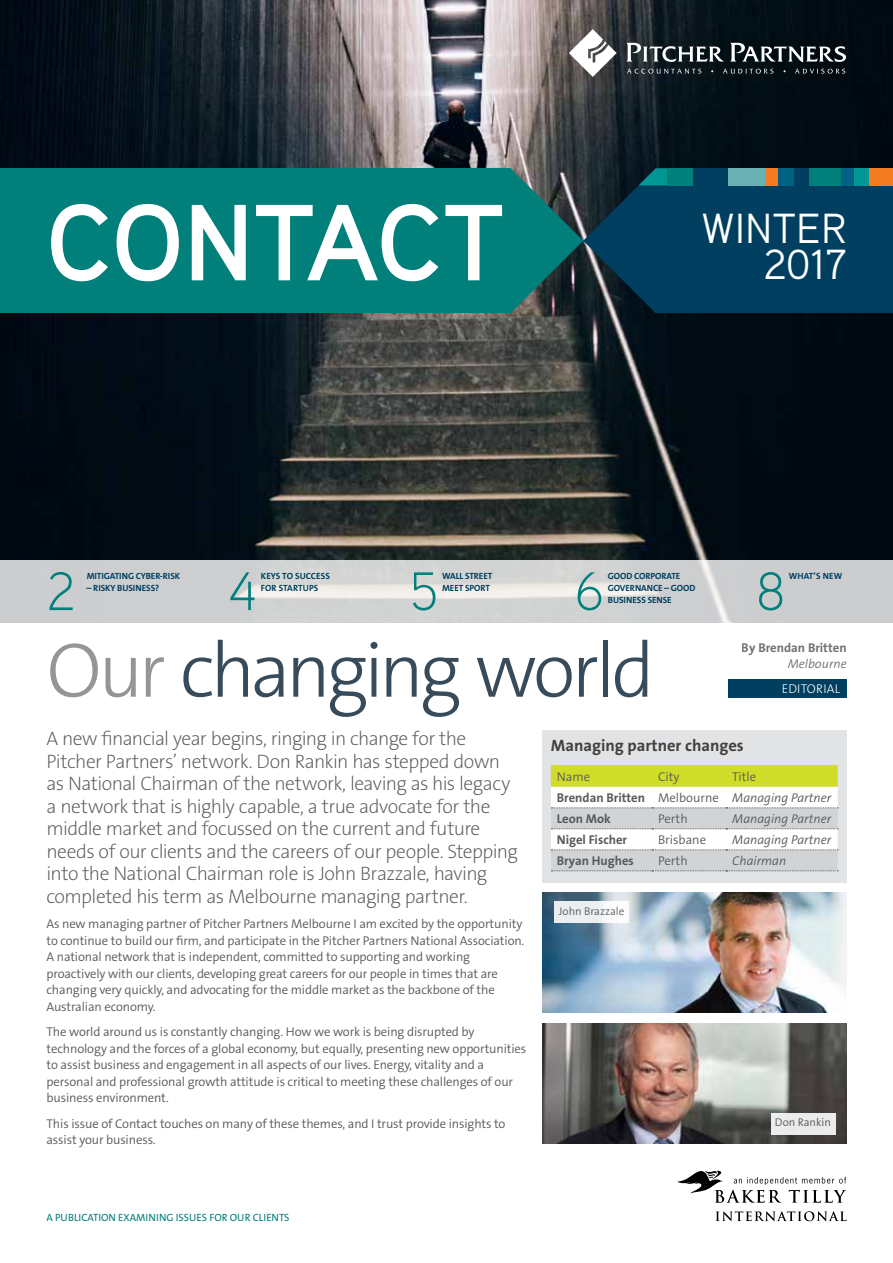
<style>
.page{position:relative;width:893px;height:1263px;background:#fff}
.page>*{position:absolute;margin:0;border:0;box-sizing:border-box;transform-origin:0 0}
.t1{font:700 108px "Aaux Pro";letter-spacing:-.005em;color:#fff}
.t2{font:300 78px "The Sans B W3";letter-spacing:-.055em;color:#384b5a}
.t3{font:300 54px "Aaux Pro";color:#007f7b}
.t4{font:42px/36px "Aaux Pro";color:#fff;text-align:right}
.t5{font:200 19.5px/22.5px "The Sans B W2";letter-spacing:-.03em;color:#58595b}
.t6{font:700 16.5px "The Sans B W7";color:#414042}
.t7{font:300 12.75px/16.5px "The Sans B W4";letter-spacing:-.01em;color:#58595b}
.t8{font:italic 300 12.75px/21px "The Sans B W4";color:#58595b}
.t9{font:700 12.75px "The Sans B W7";color:#58595b}
.t10{font:700 12.75px "The Sans B W7";color:#5f6062}
.t11{font:italic 300 12.75px "The Sans B W4";color:#5f6062}
.t12{font:300 12.75px "The Sans B W3";letter-spacing:.015em;color:#fff}
.t13{font:300 11.25px "The Sans B W4";color:#58595b}
.t14{font:10.5px "The Sans B W5 Plain";color:#007f7b}
.t15{font:700 9px/12px "The Sans B W7";letter-spacing:-.005em;color:#003f5f}
.s1{color:#939598}
.s2{font-style:normal}
.s3{font-family:"The Sans B W7";font-weight:700;font-style:normal}
</style>
<div class="page">
<img style="left:0;top:0;width:893px;height:560px">
<div style="left:0;top:168px;width:511px;height:145px;background:#007f7b"></div>
<div style="left:655px;top:168px;width:238px;height:145px;background:#003f5f"></div>
<svg style="left:0;top:560px;width:893px;height:63px;background:#d2d3d3"></svg>
<svg style="left:716px;top:1211px;width:131px;height:10px"></svg>
<svg style="left:677px;top:1171px;width:169px;height:32px"></svg>
<svg style="left:627px;top:69px;width:74px;height:5px"></svg>
<svg style="left:723px;top:69px;width:50px;height:5px"></svg>
<svg style="left:795px;top:69px;width:50px;height:5px"></svg>
<svg style="left:569px;top:29px;width:48px;height:48px"></svg>
<svg style="left:626px;top:43px;width:98px;height:19px"></svg>
<svg style="left:730px;top:43px;width:116px;height:19px"></svg>
<svg style="left:511px;top:168px;width:182px;height:145px"></svg>
<div style="left:728px;top:168px;width:37px;height:17px;background:#69b1b2"></div>
<div style="left:809px;top:168px;width:32px;height:17px;background:#007f7b"></div>
<div style="left:853px;top:168px;width:16px;height:17px;background:#009694"></div>
<div style="left:869px;top:168px;width:24px;height:17px;background:#f47b20"></div>
<div style="left:778px;top:168px;width:16px;height:17px;background:#006283"></div>
<div style="left:765px;top:168px;width:13px;height:17px;background:#f47b20"></div>
<div style="left:668px;top:168px;width:25px;height:17px;background:#007f7b"></div>
<div style="left:841px;top:168px;width:12px;height:17px;background:#006283"></div>
<div style="left:728px;top:679px;width:119px;height:19px;background:#003f5f"></div>
<img style="left:542px;top:892px;width:305px;height:121px">
<img style="left:542px;top:1023px;width:305px;height:121px">
<div style="left:555px;top:901px;width:74px;height:21px;background:linear-gradient(to right,#e5eaed,#fcfcfc)"></div>
<div style="left:771px;top:1113px;width:64px;height:21px;background:#ebebeb"></div>
<div style="left:542px;top:730px;width:305px;height:152px;background:#e2e3e4"></div>
<svg style="left:551px;top:765px;width:287px;height:106px;background:#e0e4bf"></svg>
<h1 class="t1" style="left:46px;top:174px;width:459px">CONTACT</h1>
<h3 class="t4" style="left:702px;top:209px;width:147px">WINTER<br>2017</h3>
<h3 class="t3" style="left:46px;top:557px;width:31px">2</h3>
<p class="t15" style="left:87px;top:570px;width:95px">MITIGATING CYBER-RISK</p>
<p class="t15" style="left:87px;top:582px;width:74px">– RISKY BUSINESS?</p>
<h3 class="t3" style="left:228px;top:557px;width:31px">4</h3>
<p class="t15" style="left:261px;top:570px;width:70px">KEYS TO SUCCESS<br>FOR STARTUPS</p>
<h3 class="t3" style="left:575px;top:557px;width:30px">6</h3>
<p class="t15" style="left:608px;top:570px;width:89px">GOOD CORPORATE<br>GOVERNANCE – GOOD</p>
<h3 class="t3" style="left:410px;top:557px;width:30px">5</h3>
<p class="t15" style="left:442px;top:570px;width:52px">WALL STREET<br>MEET SPORT</p>
<p class="t15" style="left:608px;top:594px;width:65px">BUSINESS SENSE</p>
<h3 class="t3" style="left:756px;top:557px;width:30px">8</h3>
<p class="t15" style="left:789px;top:570px;width:55px">WHAT’S NEW</p>
<h2 class="t2" style="left:46px;top:620px;width:610px"><span class="s1">Our</span> changing world</h2>
<p class="t10" style="left:742px;top:639px;width:106px">By Brendan Britten</p>
<p class="t11" style="left:788px;top:656px;width:60px">Melbourne</p>
<p class="t12" style="left:782px;top:680px;width:60px">EDITORIAL</p>
<p class="t5" style="left:46px;top:728px;width:473px">A new financial year begins, ringing in change for the Pitcher Partners’ network. Don Rankin has stepped down as National Chairman of the network, leaving as his legacy a network that is highly capable, a true advocate for the middle market and focussed on the current and future needs of our clients and the careers of our people. Stepping into the National Chairman role is John Brazzale, having completed his term as Melbourne managing partner.</p>
<p class="t7" style="left:46px;top:916px;width:479px">As new managing partner of Pitcher Partners Melbourne I am excited by the opportunity to continue to build our firm, and participate in the Pitcher Partners National Association.<br>A national network that is independent, committed to supporting and working proactively with our clients, developing great careers for our people in times that are changing very quickly, and advocating for the middle market as the backbone of the Australian economy.</p>
<p class="t7" style="left:46px;top:1024px;width:481px">The world around us is constantly changing. How we work is being disrupted by technology and the forces of a global economy, but equally, presenting new opportunities to assist business and engagement in all aspects of our lives. Energy, vitality and a personal and professional growth attitude is critical to meeting these challenges of our business environment.</p>
<p class="t7" style="left:46px;top:1115px;width:460px">This issue of Contact touches on many of these themes, and I trust provide insights to assist your business.</p>
<p class="t6" style="left:551px;top:735px;width:194px">Managing partner changes</p>
<p class="t7" style="left:557px;top:768px;width:35px">Name</p>
<p class="t7" style="left:658px;top:768px;width:23px">City</p>
<p class="t8" style="left:557px;top:766px;width:276px;text-indent:175px"><span class="s2">Title<br></span><span class="s3">Brendan Britten</span> <span class="s2">Melbourne</span> Managing Partner</p>
<p class="t9" style="left:557px;top:810px;width:56px">Leon Mok</p>
<p class="t7" style="left:658px;top:810px;width:31px">Perth</p>
<p class="t8" style="left:732px;top:808px;width:100px">Managing Partner</p>
<p class="t9" style="left:557px;top:831px;width:72px">Nigel Fischer</p>
<p class="t7" style="left:658px;top:831px;width:50px">Brisbane</p>
<p class="t8" style="left:732px;top:829px;width:100px">Managing Partner</p>
<p class="t9" style="left:557px;top:852px;width:78px">Bryan Hughes</p>
<p class="t7" style="left:658px;top:852px;width:31px">Perth</p>
<p class="t8" style="left:732px;top:850px;width:55px">Chairman</p>
<p class="t13" style="left:559px;top:903px;width:67px">John Brazzale</p>
<p class="t13" style="left:775px;top:1115px;width:57px">Don Rankin</p>
<p class="t14" style="left:46px;top:1211px;width:245px">A PUBLICATION EXAMINING ISSUES FOR OUR CLIENTS</p>
</div>
